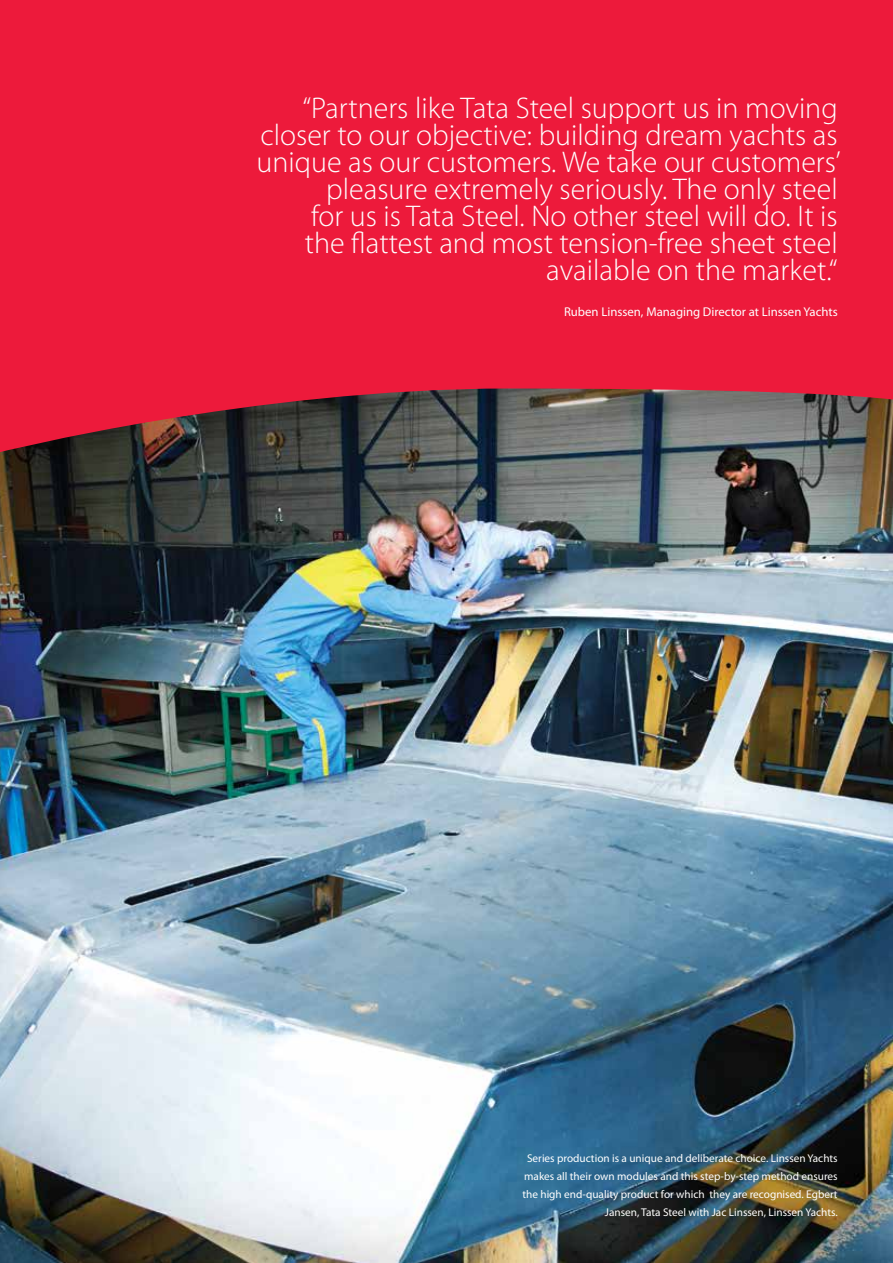
<style>
.page{position:relative;width:893px;height:1263px;background:#ed1a3b}
.page>*{position:absolute;margin:0;border:0;box-sizing:border-box;transform-origin:0 0}
.t1{font:300 30px/27px "Myriad Pro";color:#fff;text-align:right}
.t2{font:12.75px "Myriad Pro";color:#fff}
.t3{font:11.25px/18px "Myriad Pro";color:#fff;text-align:right}
</style>
<div class="page">
<img style="left:0;top:388px;width:893px;height:875px">
<p class="t1" style="left:257px;top:95px;width:586px">“Partners like Tata Steel support us in moving closer to our objective: building dream yachts as unique as our customers. We take our customers’ pleasure extremely seriously. The only steel<br>for us is Tata Steel. No other steel will do. It is<br>the flattest and most tension-free sheet steel available on the market.“</p>
<p class="t2" style="left:564px;top:305px;width:275px">Ruben Linssen, Managing Director at Linssen Yachts</p>
<p class="t3" style="left:522px;top:1149px;width:317px">Series production is a unique and deliberate choice. Linssen Yachts makes all their own modules and this step-by-step method ensures the high end-quality product for which they are recognised. Egbert Jansen, Tata Steel with Jac Linssen, Linssen Yachts.</p>
</div>
